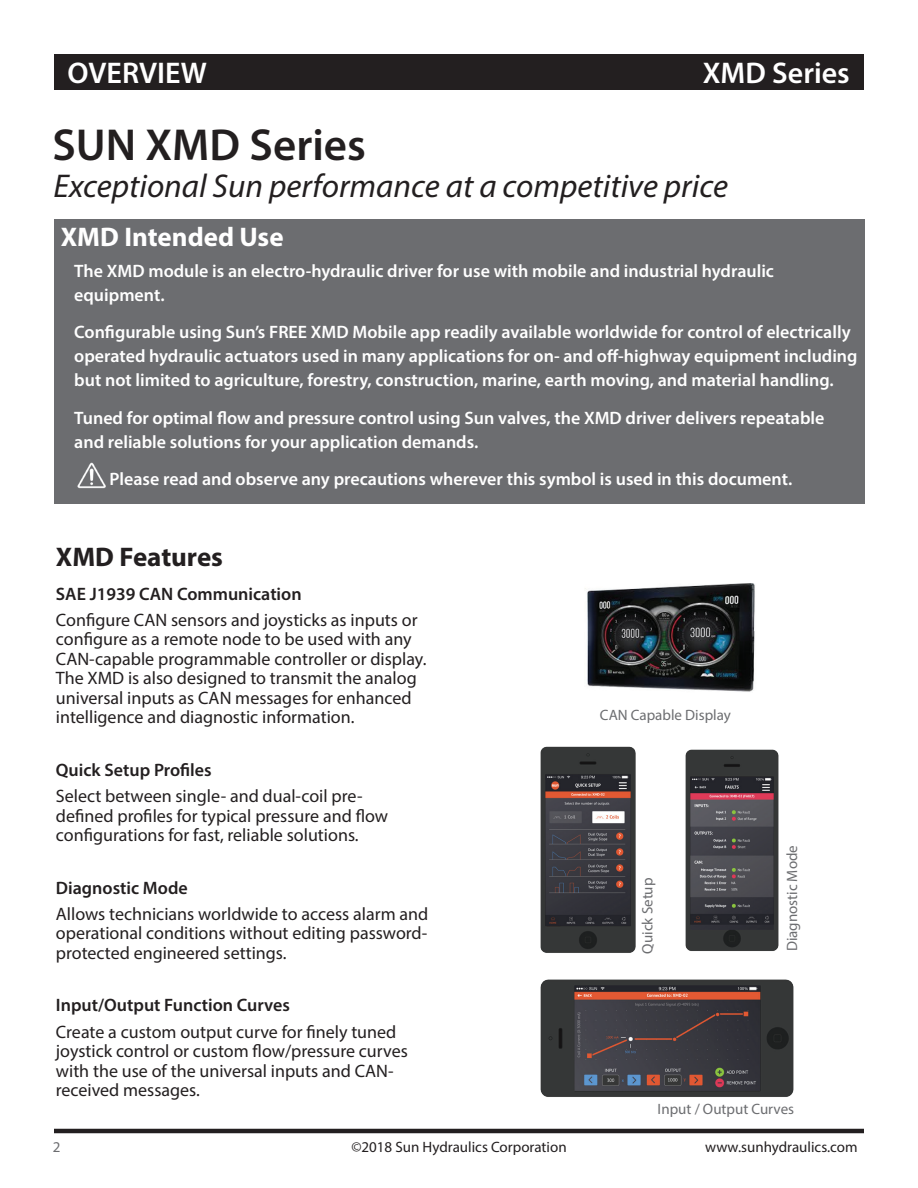
<style>
.page{position:relative;width:918px;height:1188px;background:#fff}
.page>*{position:absolute;margin:0;border:0;box-sizing:border-box;transform-origin:0 0}
.t1{font:600 45px "Myriad Pro";color:#231f20}
.t2{font:italic 33px "Myriad Pro";color:#231f20}
.t3{font:600 30px "Myriad Pro";color:#fff}
.t4{font:700 27px "Myriad Pro";color:#fff}
.t5{font:700 27px "Myriad Pro";color:#231f20}
.t6{font:18px/19.5px "Myriad Pro";color:#231f20}
.t7{font:600 18px/24px "Myriad Pro";color:#fff}
.t8{font:600 18px "Myriad Pro";color:#231f20}
.t9{font:15px "Myriad Pro";color:#6c6d70}
.t10{font:15px "Myriad Pro";color:#231f20}
</style>
<div class="page">
<hr style="left:54px;top:1129px;width:810px;height:4px;background:#231f20">
<div style="left:54px;top:54px;width:810px;height:36px;background:#231f20"></div>
<div style="left:54px;top:219px;width:810px;height:285px;background:#6c6d70"></div>
<img style="left:77px;top:462px;width:29px;height:27px">
<img style="left:585px;top:583px;width:170px;height:109px">
<img style="left:540px;top:746px;width:96px;height:207px">
<img style="left:685px;top:749px;width:94px;height:202px">
<img style="left:540px;top:979px;width:254px;height:118px">
<h3 class="t3" style="left:68px;top:54px;width:141px">OVERVIEW</h3>
<h1 class="t1" style="left:52px;top:116px;width:315px">SUN XMD Series</h1>
<h3 class="t3" style="left:703px;top:54px;width:148px">XMD Series</h3>
<h2 class="t2" style="left:54px;top:165px;width:676px">Exceptional Sun performance at a competitive price</h2>
<h3 class="t4" style="left:61px;top:219px;width:224px">XMD Intended Use</h3>
<p class="t7" style="left:74px;top:258px;width:701px">The XMD module is an electro-hydraulic driver for use with mobile and industrial hydraulic equipment.</p>
<p class="t7" style="left:74px;top:320px;width:785px">Configurable using Sun’s FREE XMD Mobile app readily available worldwide for control of electrically operated hydraulic actuators used in many applications for on- and off-highway equipment including but not limited to agriculture, forestry, construction, marine, earth moving, and material handling.</p>
<p class="t7" style="left:74px;top:405px;width:752px">Tuned for optimal flow and pressure control using Sun valves, the XMD driver delivers repeatable and reliable solutions for your application demands.</p>
<p class="t7" style="left:110px;top:467px;width:684px">Please read and observe any precautions wherever this symbol is used in this document.</p>
<h3 class="t5" style="left:56px;top:540px;width:169px">XMD Features</h3>
<p class="t8" style="left:56px;top:582px;width:247px">SAE J1939 CAN Communication</p>
<p class="t6" style="left:56px;top:610px;width:372px">Configure CAN sensors and joysticks as inputs or configure as a remote node to be used with any CAN-capable programmable controller or display.<br>The XMD is also designed to transmit the analog universal inputs as CAN messages for enhanced intelligence and diagnostic information.</p>
<p class="t8" style="left:56px;top:758px;width:157px">Quick Setup Profiles</p>
<p class="t6" style="left:56px;top:786px;width:334px">Select between single- and dual-coil pre&shy;defined profiles for typical pressure and flow configurations for fast, reliable solutions.</p>
<p class="t8" style="left:56px;top:876px;width:133px">Diagnostic Mode</p>
<p class="t6" style="left:56px;top:904px;width:374px;text-align:justify">Allows technicians worldwide to access alarm and operational conditions without editing password&shy;protected engineered settings.</p>
<p class="t8" style="left:56px;top:994px;width:236px">Input/Output Function Curves</p>
<p class="t6" style="left:56px;top:1022px;width:353px">Create a custom output curve for finely tuned joystick control or custom flow/pressure curves with the use of the universal inputs and CAN&shy;received messages.</p>
<p class="t9" style="left:600px;top:706px;width:133px">CAN Capable Display</p>
<p class="t9" style="left:638px;top:954px;width:77px;rotate:-90deg">Quick Setup</p>
<p class="t9" style="left:783px;top:951px;width:108px;rotate:-90deg">Diagnostic Mode</p>
<p class="t9" style="left:658px;top:1100px;width:138px">Input / Output Curves</p>
<p class="t9" style="left:53px;top:1138px;width:9px">2</p>
<p class="t10" style="left:351px;top:1138px;width:217px">©2018 Sun Hydraulics Corporation</p>
<p class="t10" style="left:705px;top:1138px;width:154px">www.sunhydraulics.com</p>
</div>
